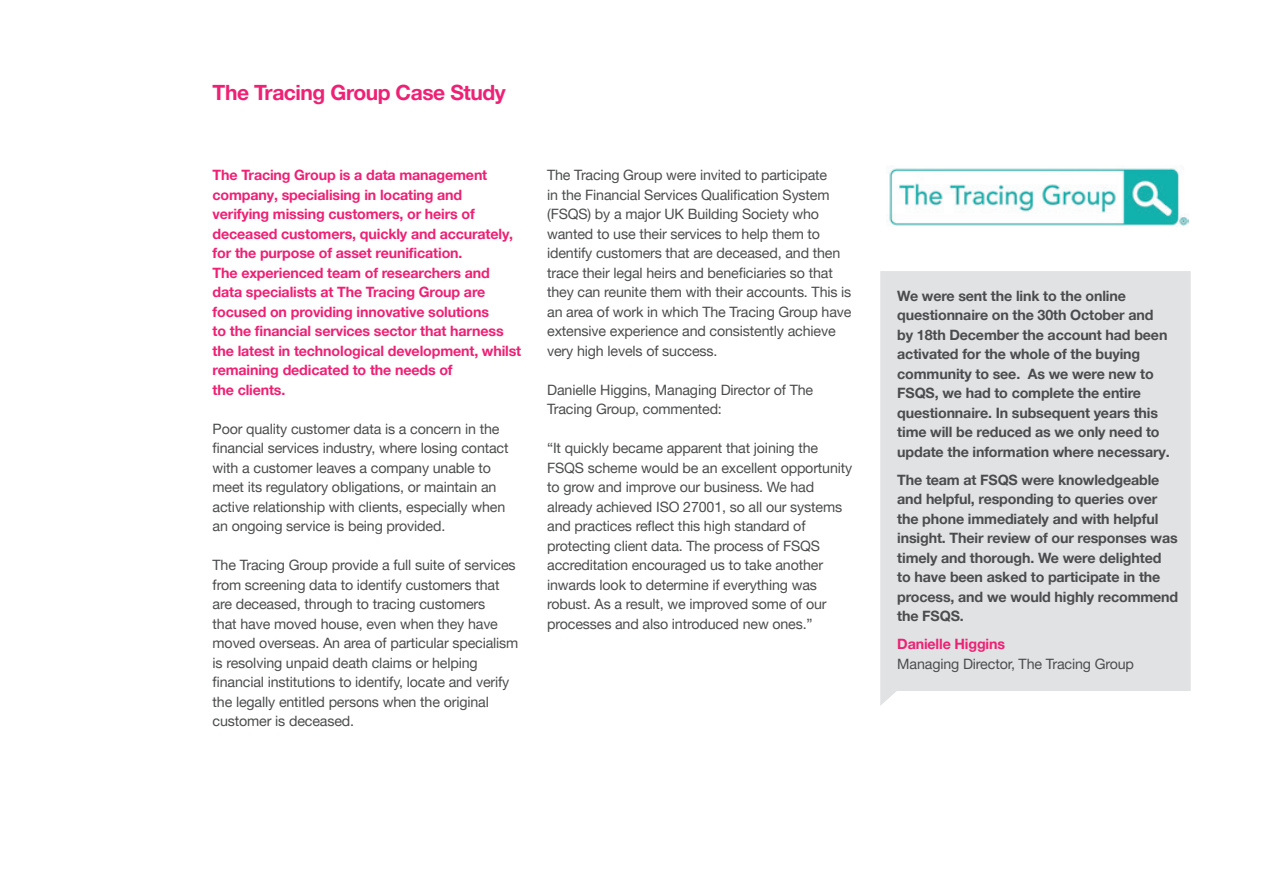
<style>
.page{position:relative;width:1263px;height:893px;background:#fff}
.page>*{position:absolute;margin:0;border:0;box-sizing:border-box;transform-origin:0 0}
.t1{font:700 21px "Helvetica Neue LT Pro";letter-spacing:-.02em;color:#ee2174}
.t2{font:14.25px/19.5px "Helvetica Neue LT Pro";letter-spacing:-.01em;color:#4b4c4d}
.t3{font:700 14.25px/19.5px "Helvetica Neue LT Pro";letter-spacing:-.01em;color:#4b4c4d}
.t4{font:700 14.25px/19.5px "Helvetica Neue LT Pro";letter-spacing:-.01em;color:#ee2174}
.s1{font-weight:700;color:#ee2174}
</style>
<div class="page">
<div style="left:880px;top:271px;width:311px;height:435px;background:#e1e2e4"></div>
<img style="left:887px;top:166px;width:302px;height:60px">
<p class="t1" style="left:213px;top:80px;width:295px">The Tracing Group Case Study</p>
<p class="t4" style="left:213px;top:165px;width:302px">The Tracing Group is a data management company, specialising in locating and verifying missing customers, or heirs of deceased customers, quickly and accurately, for the purpose of asset reunification.<br>The experienced team of researchers and data specialists at The Tracing Group are focused on providing innovative solutions</p>
<p class="t4" style="left:213px;top:321px;width:310px">to the financial services sector that harness the latest in technological development, whilst remaining dedicated to the needs of<br>the clients.</p>
<p class="t2" style="left:213px;top:419px;width:298px">Poor quality customer data is a concern in the financial services industry, where losing contact with a customer leaves a company unable to meet its regulatory obligations, or maintain an active relationship with clients, especially when an ongoing service is being provided.</p>
<p class="t2" style="left:213px;top:555px;width:307px">The Tracing Group provide a full suite of services from screening data to identify customers that are deceased, through to tracing customers<br>that have moved house, even when they have moved overseas. An area of particular specialism is resolving unpaid death claims or helping financial institutions to identify, locate and verify the legally entitled persons when the original customer is deceased.</p>
<p class="t2" style="left:547px;top:165px;width:306px">The Tracing Group were invited to participate<br>in the Financial Services Qualification System (FSQS) by a major UK Building Society who wanted to use their services to help them to identify customers that are deceased, and then trace their legal heirs and beneficiaries so that they can reunite them with their accounts. This is an area of work in which The Tracing Group have extensive experience and consistently achieve very high levels of success.</p>
<p class="t2" style="left:547px;top:380px;width:267px">Danielle Higgins, Managing Director of The<br>Tracing Group, commented:</p>
<p class="t2" style="left:547px;top:438px;width:307px">“It quickly became apparent that joining the FSQS scheme would be an excellent opportunity to grow and improve our business. We had already achieved ISO 27001, so all our systems and practices reflect this high standard of protecting client data. The process of FSQS accreditation encouraged us to take another inwards look to determine if everything was robust. As a result, we improved some of our processes and also introduced new ones.”</p>
<p class="t3" style="left:897px;top:286px;width:274px">We were sent the link to the online questionnaire on the 30th October and by 18th December the account had been activated for the whole of the buying community to see. As we were new to FSQS, we had to complete the entire questionnaire. In subsequent years this time will be reduced as we only need to update the information where necessary.</p>
<p class="t3" style="left:897px;top:470px;width:282px">The team at FSQS were knowledgeable and helpful, responding to queries over the phone immediately and with helpful insight. Their review of our responses was timely and thorough. We were delighted to have been asked to participate in the process, and we would highly recommend the FSQS.</p>
<p class="t2" style="left:897px;top:634px;width:238px"><span class="s1">Danielle Higgins<br></span>Managing Director, The Tracing Group</p>
</div>
